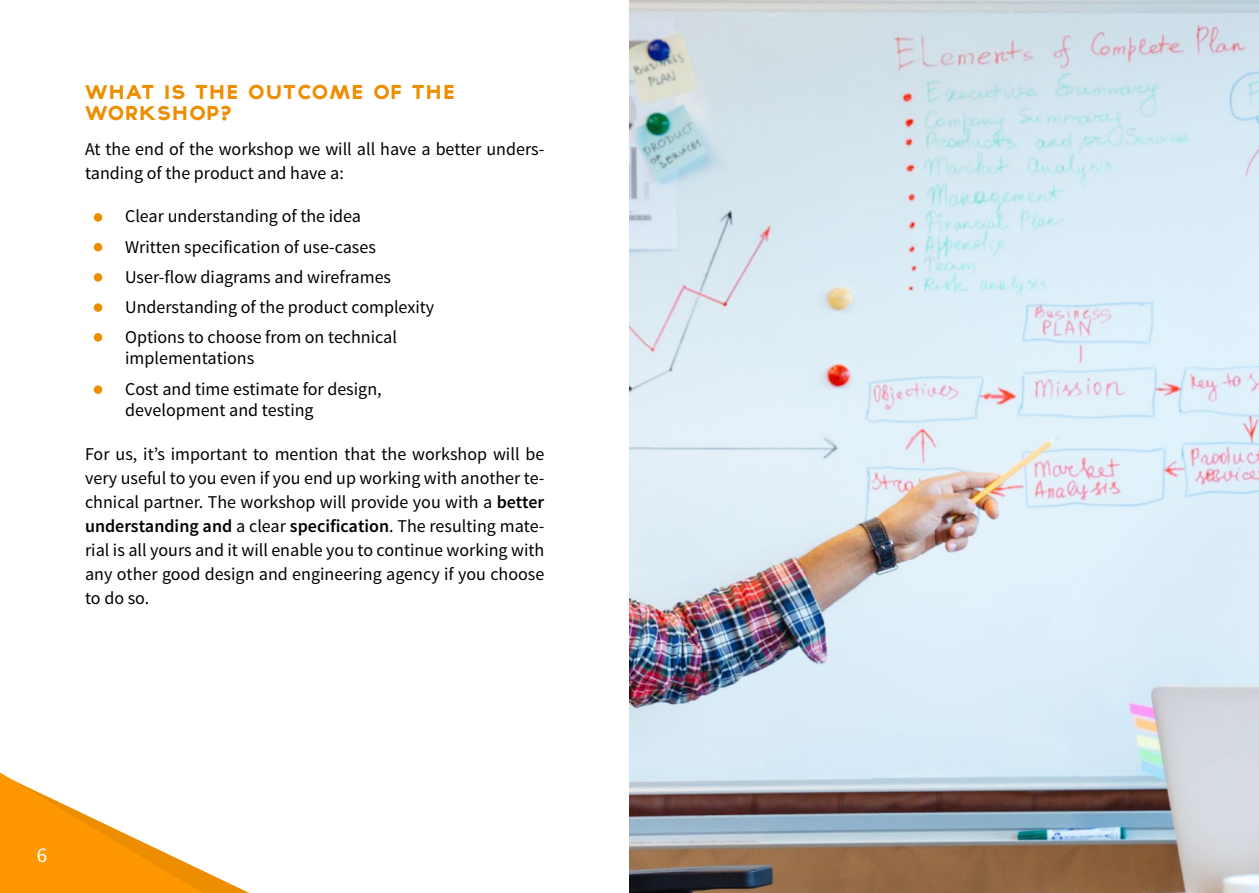
<style>
.page{position:relative;width:1259px;height:893px;background:#fff}
.page>*{position:absolute;margin:0;border:0;box-sizing:border-box;transform-origin:0 0}
.t1{font:21px "Source Sans Pro";color:#fff}
.t2{font:18px/24px "Source Sans Pro";color:#000}
.t3{font:800 18px/21.6px "TYPOGRAPHPRO";letter-spacing:.075em;color:#ed8d00}
.s1{font-weight:600}
</style>
<div class="page">
<svg style="left:0;top:772px;width:249px;height:121px"></svg>
<div style="left:94px;top:213px;width:8px;height:9px;background:#ed8d00;border-radius:50%"></div>
<div style="left:94px;top:243px;width:8px;height:8px;background:#ed8d00;border-radius:50%"></div>
<div style="left:94px;top:273px;width:8px;height:9px;background:#ed8d00;border-radius:50%"></div>
<div style="left:94px;top:303px;width:8px;height:9px;background:#ed8d00;border-radius:50%"></div>
<div style="left:94px;top:333px;width:8px;height:9px;background:#ed8d00;border-radius:50%"></div>
<div style="left:94px;top:385px;width:8px;height:9px;background:#ed8d00;border-radius:50%"></div>
<img style="left:629px;top:0;width:630px;height:893px">
<p class="t3" style="left:85px;top:83px;width:371px">WHAT IS THE OUTCOME OF THE<br>WORKSHOP?</p>
<p class="t2" style="left:85px;top:137px;width:461px">At the end of the workshop we will all have a better unders&shy;tanding of the product and have a:</p>
<p class="t2" style="left:125px;top:202px;width:311px;line-height:30.2px">Clear understanding of the idea<br>Written specification of use-cases User-flow diagrams and wireframes Understanding of the product complexity Options to choose from on technical</p>
<p class="t2" style="left:125px;top:344px;width:258px;line-height:30.2px">implementations<br>Cost and time estimate for design,</p>
<p class="t2" style="left:125px;top:398px;width:190px">development and testing</p>
<p class="t2" style="left:85px;top:442px;width:461px;text-align:justify">For us, it’s important to mention that the workshop will be very useful to you even if you end up working with another te&shy;chnical partner. The workshop will provide you with a <span class="s1">better understanding and</span> a clear <span class="s1">specification</span>. The resulting mate&shy;rial is all yours and it will enable you to continue working with any other good design and engineering agency if you choose to do so.</p>
<p class="t1" style="left:37px;top:842px;width:12px">6</p>
</div>
